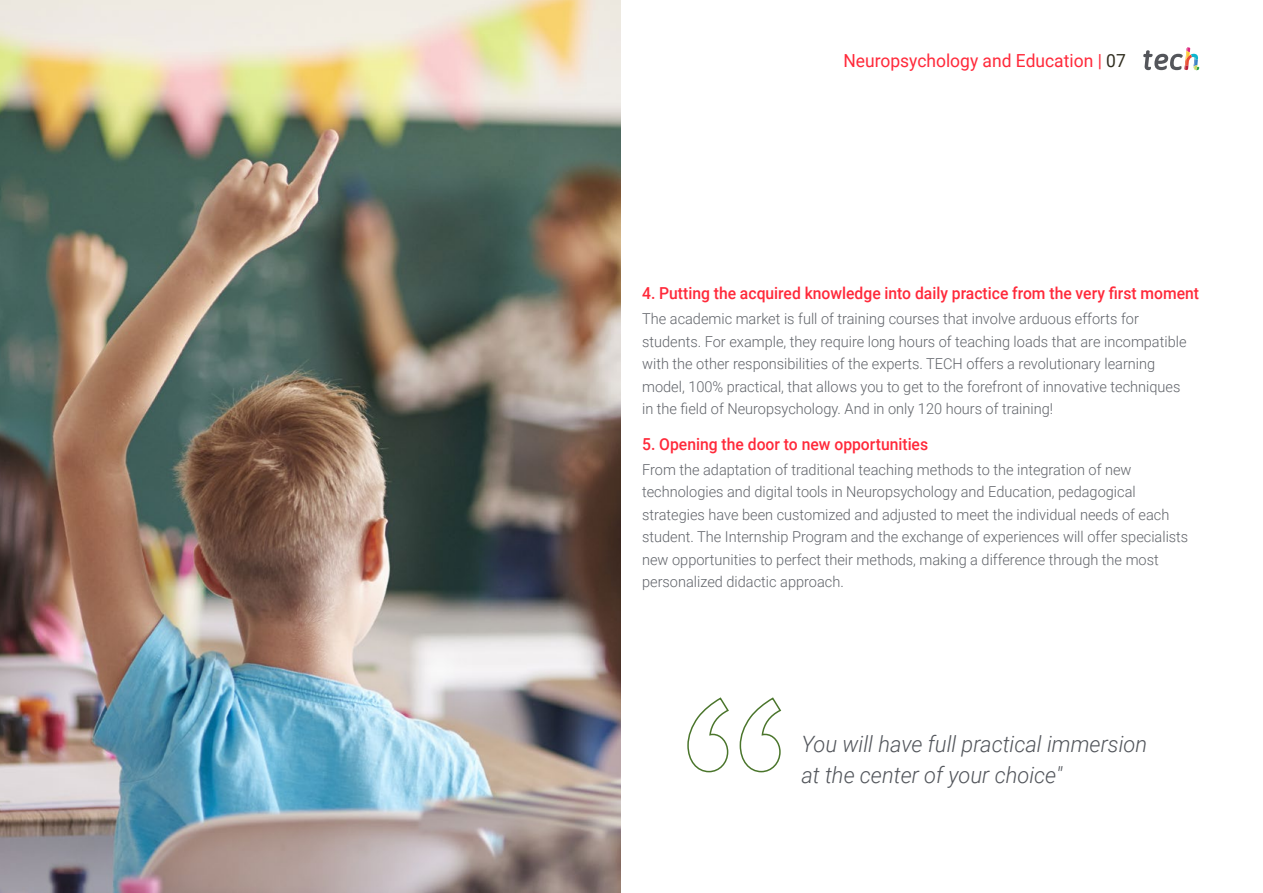
<style>
.page{position:relative;width:1263px;height:893px;background:#fff}
.page>*{position:absolute;margin:0;border:0;box-sizing:border-box;transform-origin:0 0}
.t1{font:italic 300 22.5px/31.5px "Roboto";color:#52555b}
.t2{font:18px "Roboto";color:#ff293a}
.t3{font:500 16.5px "Roboto";color:#ff293a;scale:.95 1}
.t4{font:300 15px/22.5px "Roboto";color:#61646a}
.s1{color:#312e20}
</style>
<div class="page">
<img style="left:0;top:0;width:621px;height:893px">
<svg style="left:687px;top:697px;width:95px;height:76px"></svg>
<svg style="left:1143px;top:47px;width:56px;height:24px"></svg>
<p class="t2" style="left:843px;top:48px;width:284px">Neuropsychology and Education | <span class="s1">07</span></p>
<p class="t3" style="left:642px;top:282px;width:588px">4. Putting the acquired knowledge into daily practice from the very first moment</p>
<p class="t4" style="left:642px;top:307px;width:546px">The academic market is full of training courses that involve arduous efforts for students. For example, they require long hours of teaching loads that are incompatible with the other responsibilities of the experts. TECH offers a revolutionary learning model, 100% practical, that allows you to get to the forefront of innovative techniques in the field of Neuropsychology. And in only 120 hours of training!</p>
<p class="t3" style="left:642px;top:433px;width:303px">5. Opening the door to new opportunities</p>
<p class="t4" style="left:642px;top:458px;width:548px">From the adaptation of traditional teaching methods to the integration of new technologies and digital tools in Neuropsychology and Education, pedagogical strategies have been customized and adjusted to meet the individual needs of each student. The Internship Program and the exchange of experiences will offer specialists new opportunities to perfect their methods, making a difference through the most personalized didactic approach.</p>
<h1 class="t1" style="left:801px;top:727px;width:347px">You will have full practical immersion at the center of your choice"</h1>
</div>
